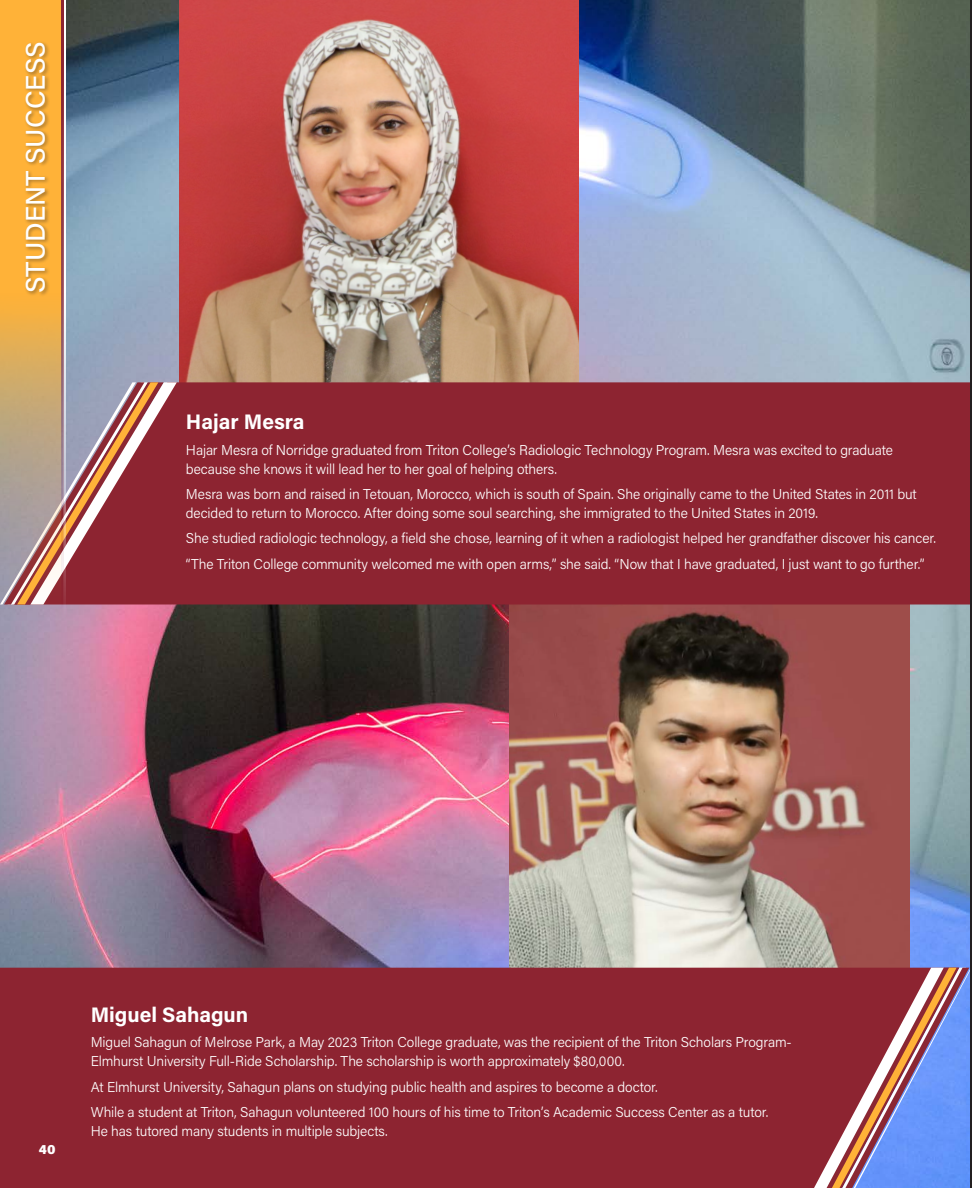
<style>
.page{position:relative;width:972px;height:1188px;background:#fff}
.page>*{position:absolute;margin:0;border:0;box-sizing:border-box;transform-origin:0 0}
.Chapters{font:500 27px "Acumin Pro";color:#fff}
.Titles_2{font:700 21px "Acumin Pro";letter-spacing:-.005em;color:#fff}
.Text{font:300 14.25px/18.8px "Acumin Pro";letter-spacing:-.01em;color:#fff}
.t1{font:900 13.5px "Acumin Pro";color:#fff}
</style>
<div class="page">
<img style="left:0;top:0;width:970px;height:968px">
<img style="left:510px;top:605px;width:399px;height:363px">
<div style="left:0;top:968px;width:814px;height:220px;background:#8d2431"></div>
<svg style="left:814px;top:961px;width:156px;height:227px;background:#906c91"></svg>
<img style="left:179px;top:0;width:400px;height:382px">
<div style="left:177px;top:382px;width:793px;height:223px;background:#8d2431"></div>
<svg style="left:66px;top:375px;width:111px;height:237px;background:#a35e66"></svg>
<hr style="left:970px;top:0;width:2px;height:1188px;background:#231f20">
<svg style="left:0;top:0;width:62px;height:666px;background:#d5a669"></svg>
<hr style="left:64px;top:0;width:2px;height:665px;background:#fff">
<hr style="left:62px;top:0;width:2px;height:665px;background:#8d2431">
<div style="left:24px;top:41px;width:26px;height:257px;background:#231f20;opacity:.4"></div>
<p class="Chapters" style="left:17px;top:293px;width:254px;rotate:-90deg">STUDENT SUCCESS</p>
<p class="Titles_2" style="left:186px;top:407px;width:120px">Hajar Mesra</p>
<p class="Text" style="left:186px;top:440px;width:709px">Hajar Mesra of Norridge graduated from Triton College’s Radiologic Technology Program. Mesra was excited to graduate because she knows it will lead her to her goal of helping others.</p>
<p class="Text" style="left:186px;top:484px;width:732px">Mesra was born and raised in Tetouan, Morocco, which is south of Spain. She originally came to the United States in 2011 but decided to return to Morocco. After doing some soul searching, she immigrated to the United States in 2019.</p>
<p class="Text" style="left:186px;top:529px;width:752px">She studied radiologic technology, a field she chose, learning of it when a radiologist helped her grandfather discover his cancer.</p>
<p class="Text" style="left:186px;top:554px;width:740px">“The Triton College community welcomed me with open arms,” she said. “Now that I have graduated, I just want to go further.”</p>
<p class="t1" style="left:39px;top:1140px;width:18px">40</p>
<p class="Titles_2" style="left:91px;top:1000px;width:159px">Miguel Sahagun</p>
<p class="Text" style="left:91px;top:1033px;width:703px">Miguel Sahagun of Melrose Park, a May 2023 Triton College graduate, was the recipient of the Triton Scholars Program-<br>Elmhurst University Full-Ride Scholarship. The scholarship is worth approximately $80,000.</p>
<p class="Text" style="left:91px;top:1077px;width:568px">At Elmhurst University, Sahagun plans on studying public health and aspires to become a doctor.</p>
<p class="Text" style="left:91px;top:1102px;width:679px">While a student at Triton, Sahagun volunteered 100 hours of his time to Triton’s Academic Success Center as a tutor.<br>He has tutored many students in multiple subjects.</p>
</div>
